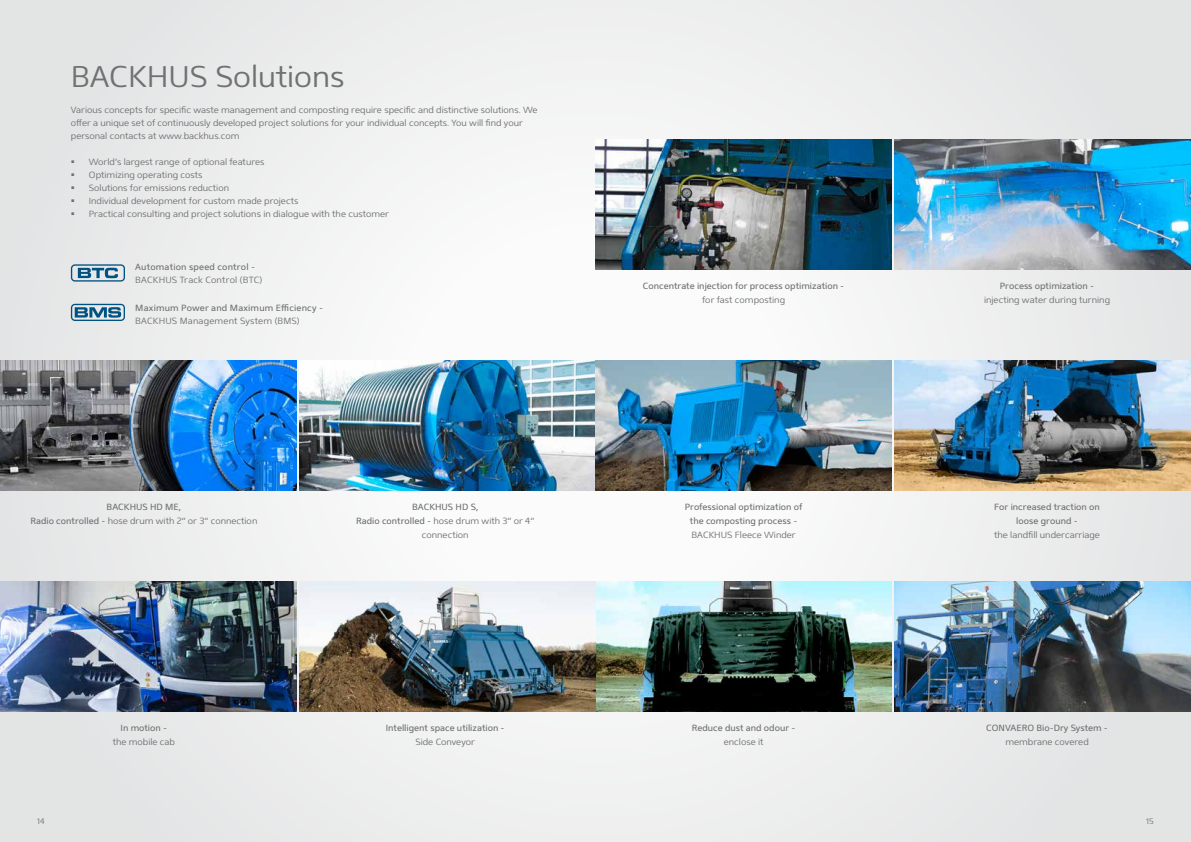
<style>
.page{position:relative;width:1191px;height:842px;background:#fff}
.page>*{position:absolute;margin:0;border:0;box-sizing:border-box;transform-origin:0 0}
.t1{font:300 30px "Mentone";color:#707172}
.t2{font:300 9px/13px "Mentone";color:#707172}
.t3{font:9px/14px "Mentone";color:#707172;text-align:center}
.t4{font:9px "Mentone";letter-spacing:.02em;color:#707172}
.t5{font:300 9px "Mentone";letter-spacing:.02em;color:#707172}
.t6{font:300 8px "Mentone";color:#707172}
.s1{font-weight:300}
.s2{font-weight:400}
</style>
<div class="page">
<div style="left:0;top:0;width:1191px;height:842px;background:linear-gradient(to right,#edeeef,#eee)"></div>
<svg style="left:71px;top:264px;width:54px;height:18px"></svg>
<svg style="left:71px;top:304px;width:54px;height:17px"></svg>
<img style="left:0;top:360px;width:296px;height:130px">
<img style="left:299px;top:360px;width:592px;height:130px">
<img style="left:0;top:581px;width:296px;height:130px">
<img style="left:894px;top:139px;width:297px;height:130px">
<img style="left:595px;top:139px;width:296px;height:130px">
<img style="left:894px;top:360px;width:297px;height:131px">
<img style="left:894px;top:581px;width:297px;height:131px">
<img style="left:299px;top:581px;width:592px;height:130px">
<h1 class="t1" style="left:71px;top:59px;width:275px">BACKHUS Solutions</h1>
<p class="t2" style="left:71px;top:104px;width:468px">Various concepts for specific waste management and composting require specific and distinctive solutions. We offer a unique set of continuously developed project solutions for your individual concepts. You will find your personal contacts at www.backhus.com</p>
<p class="t2" style="left:89px;top:156px;width:302px">World’s largest range of optional features<br>Optimizing operating costs<br>Solutions for emissions reduction<br>Individual development for custom made projects<br>Practical consulting and project solutions in dialogue with the customer</p>
<p class="t4" style="left:135px;top:261px;width:121px">Automation speed control -</p>
<p class="t5" style="left:135px;top:275px;width:129px">BACKHUS Track Control (BTC)</p>
<p class="t4" style="left:135px;top:302px;width:189px">Maximum Power and Maximum Efficiency -</p>
<p class="t2" style="left:135px;top:314px;width:166px">BACKHUS Management System (BMS)</p>
<p class="t3" style="left:30px;top:500px;width:228px">BACKHUS HD ME,<br>Radio controlled - <span class="s1">hose drum with 2“ or 3“ connection</span></p>
<p class="t2" style="left:356px;top:500px;width:180px;line-height:14px;text-align:center"><span class="s2">BACKHUS HD S,<br>Radio controlled -</span> hose drum with 3“ or 4“ connection</p>
<p class="t3" style="left:121px;top:721px;width:48px">In motion -</p>
<p class="t2" style="left:113px;top:735px;width:64px">the mobile cab</p>
<p class="t3" style="left:386px;top:721px;width:120px">Intelligent space utilization -</p>
<p class="t2" style="left:415px;top:735px;width:61px">Side Conveyor</p>
<p class="t3" style="left:643px;top:279px;width:203px">Concentrate injection for process optimization -</p>
<p class="t2" style="left:702px;top:293px;width:84px">for fast composting</p>
<p class="t3" style="left:685px;top:500px;width:119px">Professional optimization of the composting process -</p>
<p class="t2" style="left:691px;top:528px;width:106px">BACKHUS Fleece Winder</p>
<p class="t3" style="left:692px;top:721px;width:105px">Reduce dust and odour -</p>
<p class="t2" style="left:724px;top:735px;width:41px">enclose it</p>
<p class="t3" style="left:1000px;top:279px;width:96px">Process optimization -</p>
<p class="t2" style="left:984px;top:293px;width:128px">injecting water during turning</p>
<p class="t3" style="left:994px;top:500px;width:107px">For increased traction on loose ground -</p>
<p class="t2" style="left:994px;top:528px;width:107px">the landfill undercarriage</p>
<p class="t3" style="left:986px;top:721px;width:123px">CONVAERO Bio-Dry System -</p>
<p class="t2" style="left:1005px;top:735px;width:85px">membrane covered</p>
<p class="t6" style="left:37px;top:816px;width:9px">14</p>
<p class="t6" style="left:1146px;top:816px;width:9px">15</p>
</div>
